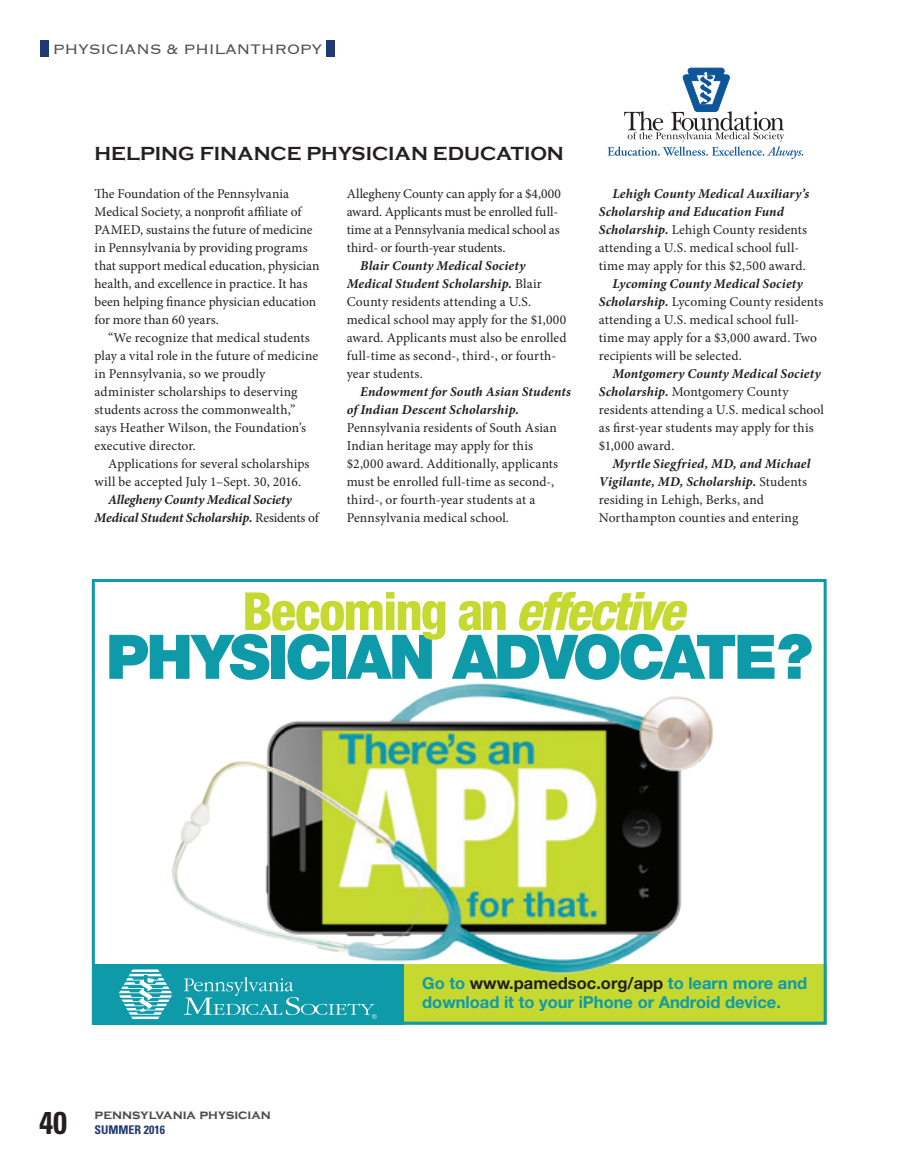
<style>
.page{position:relative;width:905px;height:1175px;background:#fff}
.page>*{position:absolute;margin:0;border:0;box-sizing:border-box;transform-origin:0 0}
.t1{font:900 61.5px "Helvetica Neue";letter-spacing:-.05em;color:#0f9aa9}
.t2{font:800 condensed 52.65px "Helvetica Neue";letter-spacing:-.035em;color:#c6d931}
.t3{font:700 condensed 31.5px "Univers";color:#231f20}
.COLUMN___Headline{font:700 19.5px "Copperplate Gothic";color:#231f20}
.t4{font:300 18px "Copperplate";letter-spacing:-.02em;color:#4b4c4d}
.t5{font:700 16.5px/19.5px "Helvetica Neue";color:#0f9aa9}
.BODY___indent{font:13.5px/18px "Minion Pro";letter-spacing:.005em;color:#231f20}
.BODY___no_indent{font:13.5px/18px "Minion Pro";color:#231f20}
.BODY___indent-2{font:italic 700 13.5px/18px "Minion Pro";letter-spacing:-.01em;color:#231f20}
.t6{font:700 13.5px "Copperplate Gothic";color:#4b4c4d}
.t7{font:700 condensed 12px "Univers";color:#213972}
.s1{font-weight:400;font-style:normal}
.s2{font-weight:700;font-style:italic}
.s3{font-style:italic}
.s4{color:#231f20}
</style>
<div class="page">
<div style="left:40px;top:40px;width:9px;height:17px;background:#213972"></div>
<div style="left:327px;top:40px;width:8px;height:17px;background:#213972"></div>
<div style="left:399px;top:963px;width:427px;height:61px;background:#c6d931"></div>
<div style="left:92px;top:963px;width:311px;height:61px;background:#0f9aa9"></div>
<svg style="left:119px;top:969px;width:39px;height:50px"></svg>
<img style="left:158px;top:683px;width:563px;height:342px">
<div style="left:92px;top:579px;width:734px;height:445px;border:3px solid #0f9aa9"></div>
<svg style="left:607px;top:68px;width:196px;height:91px"></svg>
<p class="t4" style="left:53px;top:37px;width:271px">PHYSICIANS &amp; PHILANTHROPY</p>
<p class="COLUMN___Headline" style="left:94px;top:143px;width:471px">HELPING FINANCE PHYSICIAN EDUCATION</p>
<p class="BODY___no_indent" style="left:94px;top:185px;width:226px">The Foundation of the Pennsylvania Medical Society, a nonprofit affiliate of PAMED, sustains the future of medicine in Pennsylvania by providing programs that support medical education, physician health, and excellence in practice. It has been helping finance physician education for more than 60 years.</p>
<p class="BODY___indent" style="left:94px;top:329px;width:225px;text-indent:14px">“We recognize that medical students play a vital role in the future of medicine in Pennsylvania, so we proudly administer scholarships to deserving students across the commonwealth,” says Heather Wilson, the Foundation’s executive director.</p>
<p class="BODY___indent" style="left:94px;top:455px;width:216px;text-indent:14px">Applications for several scholarships will be accepted July 1–Sept. 30, 2016.</p>
<p class="BODY___indent-2" style="left:94px;top:490px;width:225px;text-indent:14px">Allegheny County Medical Society<br>Medical Student Scholarship. <span class="s1">Residents of</span></p>
<p class="BODY___indent" style="left:346px;top:185px;width:216px">Allegheny County can apply for a $4,000 award. Applicants must be enrolled full&shy;time at a Pennsylvania medical school as third- or fourth-year students.</p>
<p class="BODY___indent" style="left:346px;top:257px;width:221px;text-indent:14px"><span class="s2">Blair County Medical Society Medical Student Scholarship.</span> Blair County residents attending a U.S. medical school may apply for the $1,000 award. Applicants must also be enrolled full-time as second-, third-, or fourth&shy;year students.</p>
<p class="BODY___indent" style="left:346px;top:383px;width:226px;text-indent:14px"><span class="s2">Endowment for South Asian Students of Indian Descent Scholarship.<br></span>Pennsylvania residents of South Asian Indian heritage may apply for this $2,000 award. Additionally, applicants must be enrolled full-time as second-, third-, or fourth-year students at a Pennsylvania medical school.</p>
<p class="BODY___indent" style="left:598px;top:185px;width:212px;text-indent:14px"><span class="s2">Lehigh County Medical Auxiliary’s Scholarship and Education Fund Scholarship.</span> Lehigh County residents attending a U.S. medical school full&shy;time may apply for this $2,500 award.</p>
<p class="BODY___indent" style="left:598px;top:275px;width:226px;text-indent:14px"><span class="s2">Lycoming County Medical Society Scholarship.</span> Lycoming County residents attending a U.S. medical school full&shy;time may apply for a $3,000 award. Two recipients will be selected.</p>
<p class="BODY___indent" style="left:598px;top:365px;width:227px;text-indent:14px"><span class="s2">Montgomery County Medical Society Scholarship.</span> Montgomery County residents attending a U.S. medical school as first-year students may apply for this $1,000 award.</p>
<p class="BODY___indent" style="left:598px;top:455px;width:213px;text-indent:14px"><span class="s2">Myrtle Siegfried, MD, and Michael Vigilante, MD, Scholarship.</span> Students residing in Lehigh, Berks, and Northampton counties and entering</p>
<p class="t2" style="left:242px;top:578px;width:443px">Becoming an <span class="s3">effective</span></p>
<p class="t1" style="left:106px;top:620px;width:708px">PHYSICIAN ADVOCATE?</p>
<h3 class="t3" style="left:39px;top:1103px;width:29px">40</h3>
<p class="t6" style="left:94px;top:1107px;width:178px">pennsylvania physician</p>
<p class="t7" style="left:94px;top:1122px;width:72px">SUMMER 2016</p>
<p class="t5" style="left:422px;top:973px;width:386px">Go to <span class="s4">www.pamedsoc.org/app</span> to learn more and download it to your iPhone or Android device.</p>
</div>
